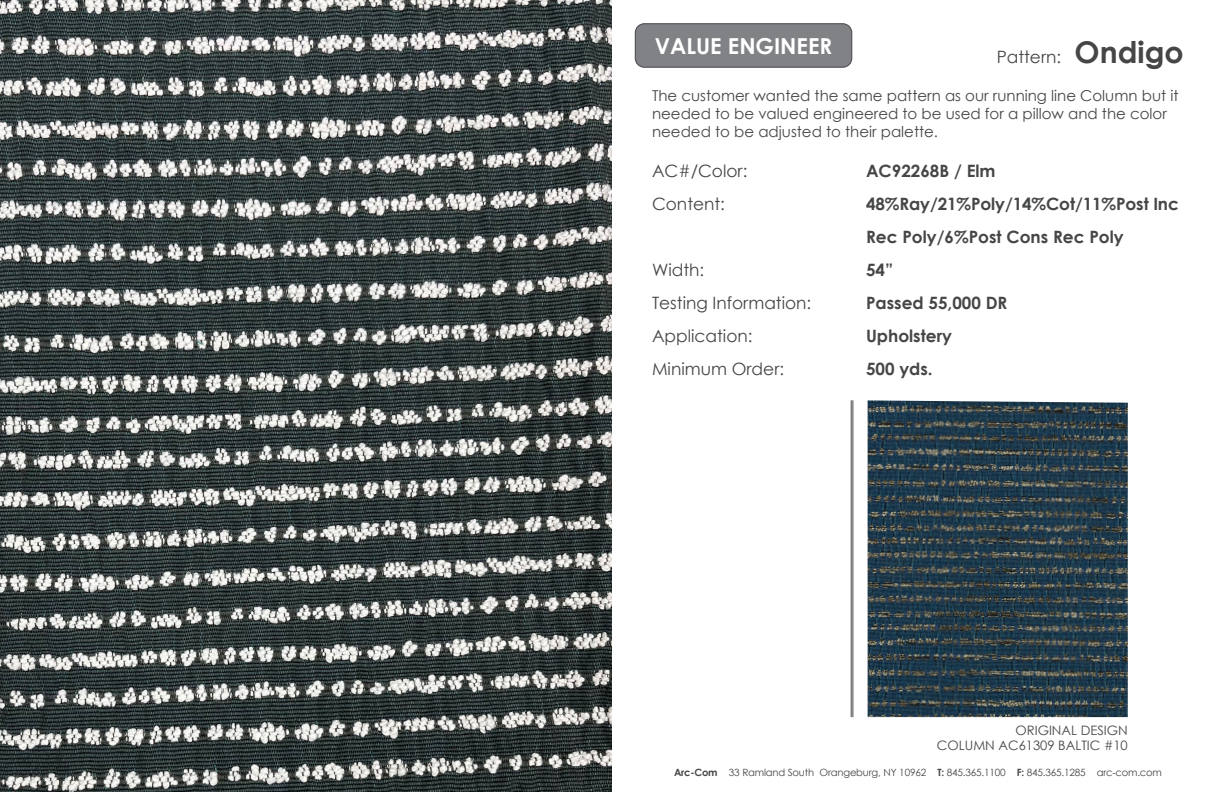
<style>
.page{position:relative;width:1224px;height:792px;background:#fff}
.page>*{position:absolute;margin:0;border:0;box-sizing:border-box;transform-origin:0 0}
.t1{font:700 22px "Century Gothic";color:#fff}
.t2{font:700 17px/33px "Century Gothic";color:#454647}
.t3{font:17px "Century Gothic";color:#454647}
.t4{font:15px/18px "Century Gothic";color:#454647}
.t5{font:13px "Century Gothic";color:#454647}
.t6{font:10px "Century Gothic";letter-spacing:-.02em;color:#454647}
.s1{font-weight:700;font-size:30px}
.s2{font-weight:700}
</style>
<div class="page">
<img style="left:0;top:0;width:612px;height:792px">
<img style="left:868px;top:400px;width:260px;height:317px">
<hr style="left:853px;top:400px;width:1px;height:317px;background:#454647">
<hr style="left:851px;top:400px;width:1px;height:317px;background:#454647">
<div style="left:635px;top:24px;width:217px;height:43px;background:#808285;border-radius:9px"></div>
<div style="left:635px;top:23px;width:217px;height:44px;border:1px solid #454647;border-radius:9px"></div>
<p class="t1" style="left:655px;top:29px;width:179px">VALUE ENGINEER</p>
<p class="t3" style="left:997px;top:45px;width:188px">Pattern: <span class="s1">Ondigo</span></p>
<p class="t4" style="left:652px;top:86px;width:528px">The customer wanted the same pattern as our running line Column but it needed to be valued engineered to be used for a pillow and the color needed to be adjusted to their palette.</p>
<p class="t3" style="left:652px;top:159px;width:97px">AC#/Color:</p>
<p class="t2" style="left:866px;top:154px;width:131px">AC92268B / Elm</p>
<p class="t3" style="left:652px;top:192px;width:74px">Content:</p>
<p class="t2" style="left:866px;top:187px;width:314px">48%Ray/21%Poly/14%Cot/11%Post Inc<br>Rec Poly/6%Post Cons Rec Poly</p>
<p class="t3" style="left:652px;top:258px;width:54px">Width:</p>
<p class="t2" style="left:866px;top:253px;width:29px">54”</p>
<p class="t3" style="left:652px;top:291px;width:161px">Testing Information:</p>
<p class="t2" style="left:866px;top:286px;width:143px">Passed 55,000 DR</p>
<p class="t3" style="left:652px;top:324px;width:102px">Application:</p>
<p class="t2" style="left:866px;top:319px;width:88px">Upholstery</p>
<p class="t3" style="left:652px;top:357px;width:134px">Minimum Order:</p>
<p class="t2" style="left:866px;top:352px;width:68px">500 yds.</p>
<p class="t5" style="left:1016px;top:721px;width:114px">ORIGINAL DESIGN</p>
<p class="t5" style="left:937px;top:737px;width:192px">COLUMN AC61309 BALTIC #10</p>
<p class="t6" style="left:674px;top:765px;width:489px"><span class="s2">Arc-Com</span> 33 Ramland South Orangeburg, NY 10962 <span class="s2">T:</span> 845.365.1100 <span class="s2">F:</span> 845.365.1285 arc-com.com</p>
</div>
